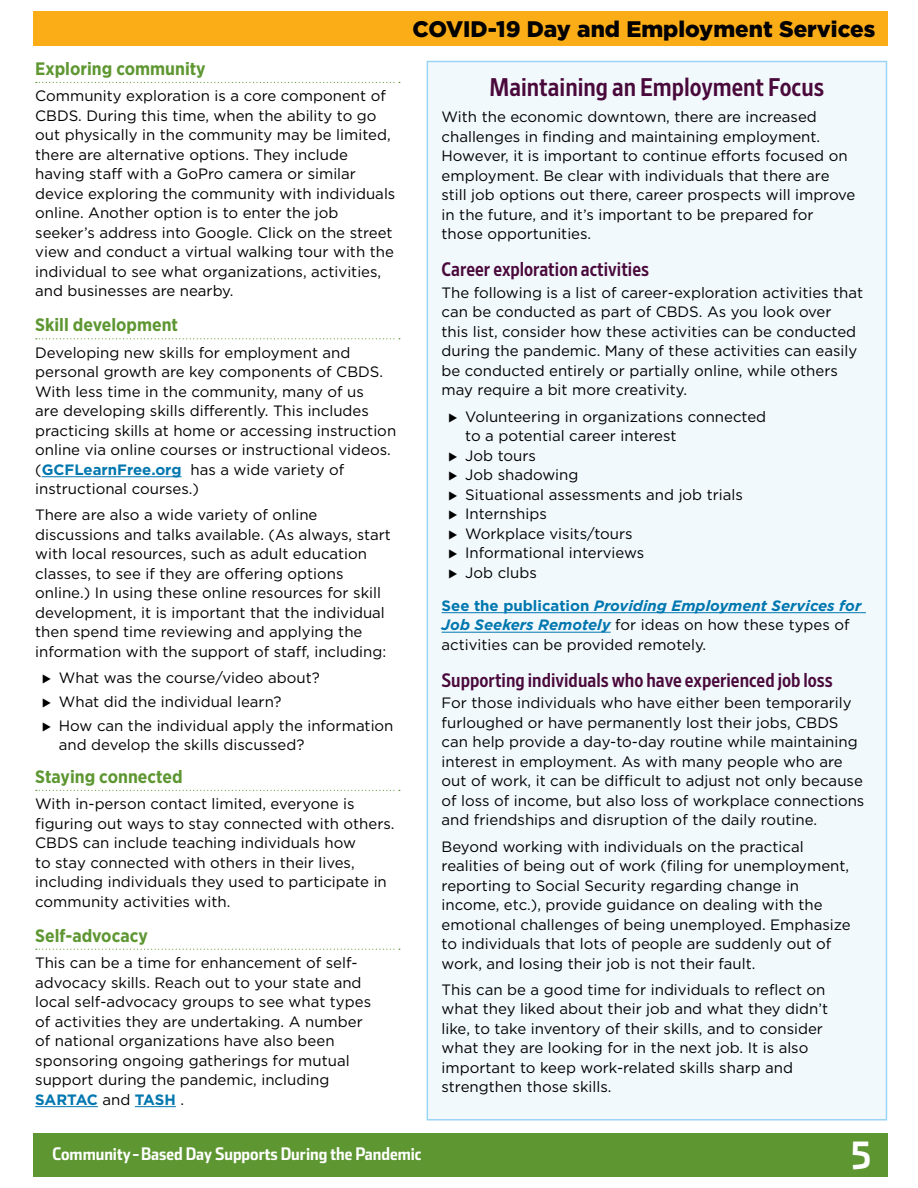
<style>
.page{position:relative;width:918px;height:1188px;background:#fff}
.page>*{position:absolute;margin:0;border:0;box-sizing:border-box;transform-origin:0 0}
.t1{font:37.5px "Stainless Cond Bold Tab";color:#fff}
.t2{font:25.5px "Retina Narrow Med";color:#4a093b}
.t3{font:900 22.5px "Gotham HTF";color:#000}
.t4{font:19.5px "Retina Narrow Med";color:#4a093b}
.t5{font:700 18px "Gotham Narrow";color:#5e9732}
.t6{font:17.25px "Stainless Cond Bold Tab";color:#fff}
.t7{font:15px/19.5px "Gotham HTF";color:#000}
.s1{font-weight:700;color:#0077af}
.s2{font-weight:700;font-style:italic;color:#0077af}
</style>
<div class="page">
<div style="left:33px;top:1133px;width:854px;height:43px;background:#5e9732"></div>
<div style="left:33px;top:11px;width:854px;height:35px;background:#fbad18"></div>
<div style="left:427px;top:62px;width:459px;height:1058px;background:#f2f9fd"></div>
<svg style="left:36px;top:82px;width:364px;height:1px"></svg>
<svg style="left:36px;top:338px;width:364px;height:1px"></svg>
<hr style="left:42px;top:476px;width:140px;height:1px;background:#0077af">
<svg style="left:36px;top:790px;width:364px;height:1px"></svg>
<svg style="left:36px;top:949px;width:364px;height:1px"></svg>
<hr style="left:35px;top:1106px;width:63px;height:1px;background:#0077af">
<hr style="left:135px;top:1106px;width:41px;height:1px;background:#0077af">
<hr style="left:442px;top:612px;width:424px;height:1px;background:#0077af">
<hr style="left:442px;top:632px;width:169px;height:1px;background:#0077af">
<h3 class="t5" style="left:35px;top:57px;width:172px">Exploring community</h3>
<p class="t7" style="left:35px;top:86px;width:362px">Community exploration is a core component of CBDS. During this time, when the ability to go out physically in the community may be limited, there are alternative options. They include having staff with a GoPro camera or similar device exploring the community with individuals online. Another option is to enter the job seeker’s address into Google. Click on the street view and conduct a virtual walking tour with the individual to see what organizations, activities, and businesses are nearby.</p>
<h3 class="t5" style="left:35px;top:314px;width:144px">Skill development</h3>
<p class="t7" style="left:35px;top:342px;width:362px">Developing new skills for employment and personal growth are key components of CBDS.<br>With less time in the community, many of us<br>are developing skills differently. This includes practicing skills at home or accessing instruction online via online courses or instructional videos. (<span class="s1">GCFLearnFree.org</span> has a wide variety of instructional courses.)</p>
<p class="t7" style="left:35px;top:505px;width:357px">There are also a wide variety of online discussions and talks available. (As always, start with local resources, such as adult education classes, to see if they are offering options online.) In using these online resources for skill development, it is important that the individual then spend time reviewing and applying the information with the support of staff, including:</p>
<p class="t7" style="left:59px;top:668px;width:262px">What was the course/video about?</p>
<p class="t7" style="left:59px;top:692px;width:224px">What did the individual learn?</p>
<p class="t7" style="left:59px;top:716px;width:336px">How can the individual apply the information and develop the skills discussed?</p>
<h3 class="t5" style="left:35px;top:765px;width:149px">Staying connected</h3>
<p class="t7" style="left:35px;top:794px;width:361px">With in-person contact limited, everyone is figuring out ways to stay connected with others.<br>CBDS can include teaching individuals how<br>to stay connected with others in their lives, including individuals they used to participate in community activities with.</p>
<h3 class="t5" style="left:35px;top:924px;width:114px">Self-advocacy</h3>
<p class="t7" style="left:35px;top:953px;width:337px">This can be a time for enhancement of self&shy;advocacy skills. Reach out to your state and local self-advocacy groups to see what types of activities they are undertaking. A number of national organizations have also been sponsoring ongoing gatherings for mutual support during the pandemic, including <span class="s1">SARTAC</span> and <span class="s1">TASH</span> .</p>
<h3 class="t3" style="left:412px;top:16px;width:464px">COVID-19 Day and Employment Services</h3>
<h2 class="t2" style="left:490px;top:71px;width:336px">Maintaining an Employment Focus</h2>
<p class="t7" style="left:442px;top:107px;width:415px">With the economic downtown, there are increased challenges in finding and maintaining employment.<br>However, it is important to continue efforts focused on employment. Be clear with individuals that there are still job options out there, career prospects will improve in the future, and it’s important to be prepared for those opportunities.</p>
<h3 class="t4" style="left:442px;top:257px;width:209px">Career exploration activities</h3>
<p class="t7" style="left:442px;top:283px;width:423px">The following is a list of career-exploration activities that can be conducted as part of CBDS. As you look over<br>this list, consider how these activities can be conducted during the pandemic. Many of these activities can easily be conducted entirely or partially online, while others may require a bit more creativity.</p>
<p class="t7" style="left:465px;top:406px;width:303px">Volunteering in organizations connected to a potential career interest</p>
<p class="t7" style="left:465px;top:445px;width:72px">Job tours</p>
<p class="t7" style="left:465px;top:465px;width:115px">Job shadowing</p>
<p class="t7" style="left:465px;top:484px;width:279px">Situational assessments and job trials</p>
<p class="t7" style="left:465px;top:504px;width:83px">Internships</p>
<p class="t7" style="left:465px;top:523px;width:169px">Workplace visits/tours</p>
<p class="t7" style="left:465px;top:543px;width:181px">Informational interviews</p>
<p class="t7" style="left:465px;top:562px;width:73px">Job clubs</p>
<p class="t7" style="left:442px;top:595px;width:421px"><span class="s1">See the publication</span> <span class="s2">Providing Employment Services for<br>Job Seekers Remotely</span> for ideas on how these types of activities can be provided remotely.</p>
<h3 class="t4" style="left:442px;top:667px;width:393px">Supporting individuals who have experienced job loss</h3>
<p class="t7" style="left:442px;top:693px;width:424px">For those individuals who have either been temporarily furloughed or have permanently lost their jobs, CBDS can help provide a day-to-day routine while maintaining interest in employment. As with many people who are out of work, it can be difficult to adjust not only because of loss of income, but also loss of workplace connections and friendships and disruption of the daily routine.</p>
<p class="t7" style="left:442px;top:836px;width:411px">Beyond working with individuals on the practical realities of being out of work (filing for unemployment, reporting to Social Security regarding change in income, etc.), provide guidance on dealing with the emotional challenges of being unemployed. Emphasize to individuals that lots of people are suddenly out of work, and losing their job is not their fault.</p>
<p class="t7" style="left:442px;top:979px;width:388px">This can be a good time for individuals to reflect on what they liked about their job and what they didn’t like, to take inventory of their skills, and to consider what they are looking for in the next job. It is also important to keep work-related skills sharp and strengthen those skills.</p>
<p class="t6" style="left:53px;top:1143px;width:371px">Community-Based Day Supports During the Pandemic</p>
<h1 class="t1" style="left:850px;top:1133px;width:24px">5</h1>
</div>
